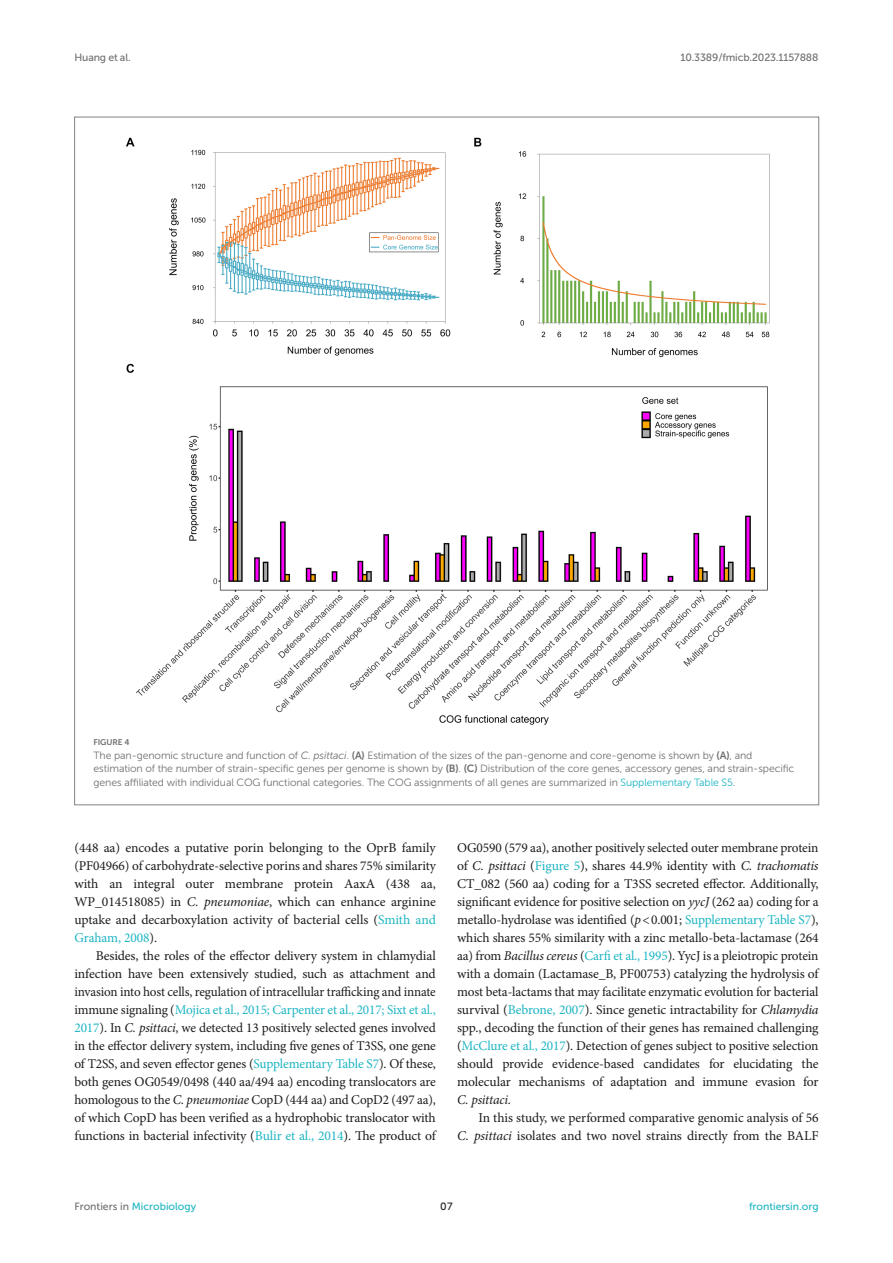
<style>
.page{position:relative;width:893px;height:1263px;background:#fff}
.page>*{position:absolute;margin:0;border:0;box-sizing:border-box;transform-origin:0 0}
.TEXT{font:13.5px/18px "Minion Pro";letter-spacing:-.01em;color:#1b1c1b;text-align:justify}
.FIG_LEG{font:10.5px/13.5px "Museo Sans 300";letter-spacing:-.01em;color:#706f70}
.t1{font:10.5px "Museo Sans 500";color:#1db5c3}
.t2{font:10.5px "Museo Sans 500";letter-spacing:-.015em;color:#706f70}
.t3{font:10.5px "Museo Sans 500";color:#1b1c1b}
.FIG_HD{font:8.25px "Museo Sans 700";letter-spacing:-.01em;color:#706f70}
.s1{font-style:italic}
.s2{font-family:"Museo Sans 700"}
.s3{color:#1db5c3}
.s4{color:#706f70}
</style>
<div class="page">
<img style="left:126px;top:137px;width:644px;height:588px">
<p class="t2" style="left:74px;top:51px;width:58px">Huang et al.</p>
<p class="t2" style="left:680px;top:51px;width:139px">10.3389/fmicb.2023.1157888</p>
<p class="FIG_HD" style="left:94px;top:738px;width:37px">FIGURE 4</p>
<p class="FIG_LEG" style="left:94px;top:749px;width:702px">The pan-genomic structure and function of <span class="s1">C. psittaci</span>. <span class="s2">(A)</span> Estimation of the sizes of the pan-genome and core-genome is shown by <span class="s2">(A)</span>, and estimation of the number of strain-specific genes per genome is shown by <span class="s2">(B)</span>. <span class="s2">(C)</span> Distribution of the core genes, accessory genes, and strain-specific genes affiliated with individual COG functional categories. The COG assignments of all genes are summarized in <span class="s3">Supplementary Table S5</span>.</p>
<p class="TEXT" style="left:74px;top:839px;width:363px">(448 aa) encodes a putative porin belonging to the OprB family (PF04966) of carbohydrate-selective porins and shares 75% similarity with an integral outer membrane protein AaxA (438 aa, WP_014518085) in <span class="s1">C. pneumoniae</span>, which can enhance arginine uptake and decarboxylation activity of bacterial cells (<span class="s3">Smith and Graham, 2008</span>).</p>
<p class="TEXT" style="left:74px;top:947px;width:363px;text-indent:21px">Besides, the roles of the effector delivery system in chlamydial infection have been extensively studied, such as attachment and invasion into host cells, regulation of intracellular trafficking and innate immune signaling (<span class="s3">Mojica et al., 2015; Carpenter et al., 2017; Sixt et al., 2017</span>). In <span class="s1">C. psittaci</span>, we detected 13 positively selected genes involved in the effector delivery system, including five genes of T3SS, one gene of T2SS, and seven effector genes (<span class="s3">Supplementary Table S7</span>). Of these, both genes OG0549/0498 (440 aa/494 aa) encoding translocators are homologous to the <span class="s1">C. pneumoniae</span> CopD (444 aa) and CopD2 (497 aa), of which CopD has been verified as a hydrophobic translocator with functions in bacterial infectivity (<span class="s3">Bulir et al., 2014</span>). The product of</p>
<p class="TEXT" style="left:457px;top:839px;width:363px">OG0590 (579 aa), another positively selected outer membrane protein of <span class="s1">C. psittaci</span> (<span class="s3">Figure 5</span>), shares 44.9% identity with <span class="s1">C. trachomatis </span>CT_082 (560 aa) coding for a T3SS secreted effector. Additionally, significant evidence for positive selection on <span class="s1">yycJ</span> (262 aa) coding for a metallo-hydrolase was identified (<span class="s1">p</span>&lt;0.001; <span class="s3">Supplementary Table S7</span>), which shares 55% similarity with a zinc metallo-beta-lactamase (264 aa) from <span class="s1">Bacillus cereus</span> (<span class="s3">Carfi et al., 1995</span>). YycJ is a pleiotropic protein with a domain (Lactamase_B, PF00753) catalyzing the hydrolysis of most beta-lactams that may facilitate enzymatic evolution for bacterial survival (<span class="s3">Bebrone, 2007</span>). Since genetic intractability for <span class="s1">Chlamydia </span>spp., decoding the function of their genes has remained challenging (<span class="s3">McClure et al., 2017</span>). Detection of genes subject to positive selection should provide evidence-based candidates for elucidating the molecular mechanisms of adaptation and immune evasion for <span class="s1">C. psittaci</span>.</p>
<p class="TEXT" style="left:457px;top:1109px;width:363px;text-align:right">In this study, we performed comparative genomic analysis of 56<br><span class="s1">C. psittaci</span> isolates and two novel strains directly from the BALF</p>
<p class="t1" style="left:74px;top:1200px;width:123px"><span class="s4">Frontiers in</span> Microbiology</p>
<p class="t3" style="left:440px;top:1200px;width:14px">07</p>
<p class="t1" style="left:749px;top:1200px;width:71px">frontiersin.org</p>
</div>
